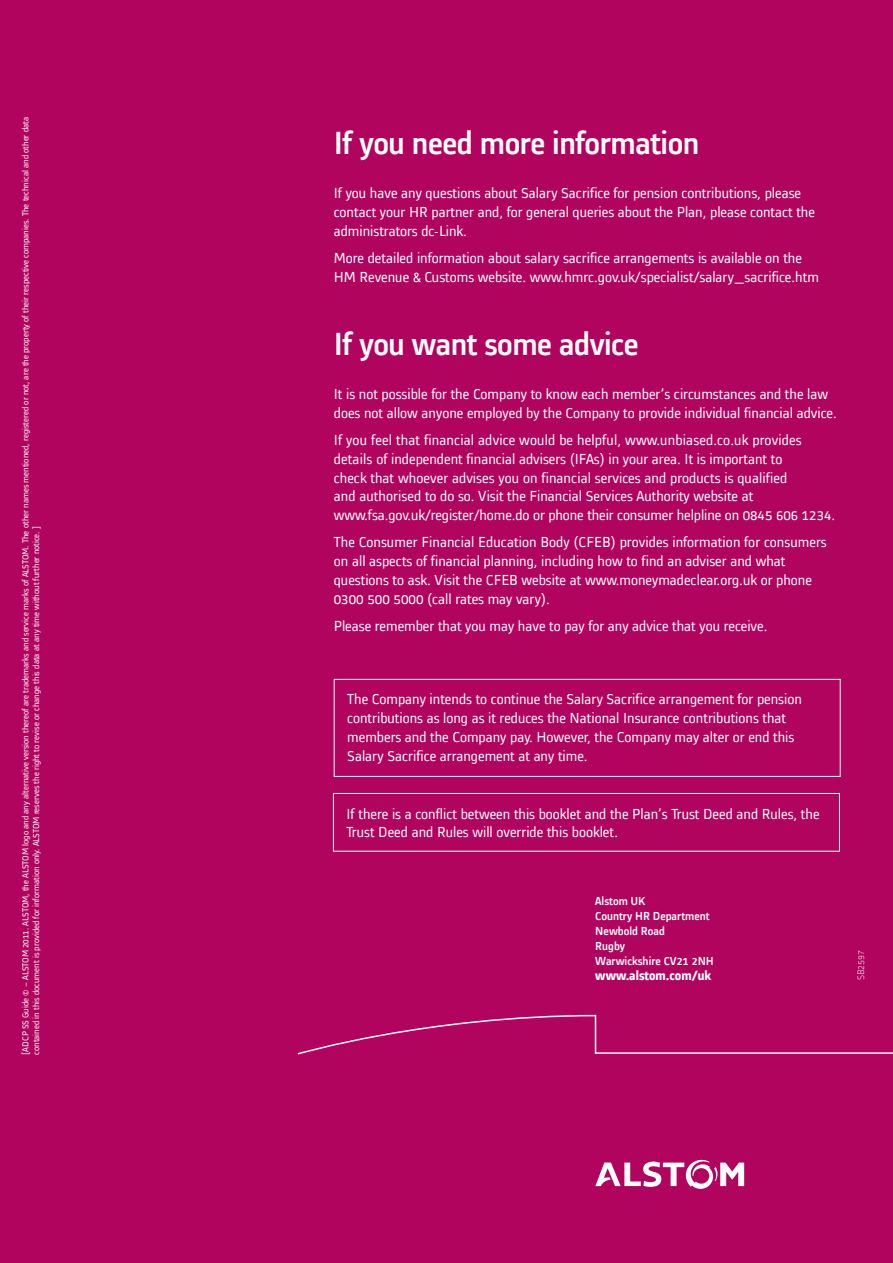
<style>
.page{position:relative;width:893px;height:1263px;background:#b1045e}
.page>*{position:absolute;margin:0;border:0;box-sizing:border-box;transform-origin:0 0}
.t1{font:500 33px "Alstom";letter-spacing:-.015em;color:#fff}
.t2{font:15px/18.8px "Alstom";color:#fff}
.t3{font:700 13.5px "Alstom";color:#fff}
.t4{font:500 12px/15px "Alstom";color:#fff}
.t5{font:300 9.75px "Alstom";color:#fff}
.t6{font:9px/10.8px "Alstom";color:#fff}
</style>
<div class="page">
<svg style="left:297px;top:1014px;width:596px;height:175px"></svg>
<div style="left:334px;top:679px;width:507px;height:98px;border:1px solid #fff"></div>
<div style="left:333px;top:793px;width:507px;height:58px;border:1px solid #fff"></div>
<p class="t6" style="left:19px;top:1054px;width:939px;rotate:-90deg">[ADCP SS Guide © – ALSTOM 2011. ALSTOM, the ALSTOM logo and any alternative version thereof are trademarks and service marks of ALSTOM. The other names mentioned, registered or not, are the property of their respective companies. The technical and other data contained in this document is provided for information only. ALSTOM reserves the right to revise or change this data at any time without further notice. ]</p>
<h1 class="t1" style="left:334px;top:120px;width:367px">If you need more information</h1>
<p class="t2" style="left:334px;top:183px;width:483px">If you have any questions about Salary Sacrifice for pension contributions, please contact your HR partner and, for general queries about the Plan, please contact the administrators dc-Link.</p>
<p class="t2" style="left:334px;top:247px;width:487px">More detailed information about salary sacrifice arrangements is available on the<br>HM Revenue &amp; Customs website. www.hmrc.gov.uk/specialist/salary_sacrifice.htm</p>
<h1 class="t1" style="left:334px;top:321px;width:306px">If you want some advice</h1>
<p class="t2" style="left:334px;top:383px;width:505px">It is not possible for the Company to know each member’s circumstances and the law does not allow anyone employed by the Company to provide individual financial advice.</p>
<p class="t2" style="left:334px;top:429px;width:503px">If you feel that financial advice would be helpful, www.unbiased.co.uk provides details of independent financial advisers (IFAs) in your area. It is important to<br>check that whoever advises you on financial services and products is qualified<br>and authorised to do so. Visit the Financial Services Authority website at www.fsa.gov.uk/register/home.do or phone their consumer helpline on 0845 606 1234.</p>
<p class="t2" style="left:334px;top:532px;width:494px">The Consumer Financial Education Body (CFEB) provides information for consumers on all aspects of financial planning, including how to find an adviser and what questions to ask. Visit the CFEB website at www.moneymadeclear.org.uk or phone 0300 500 5000 (call rates may vary).</p>
<p class="t2" style="left:334px;top:615px;width:435px">Please remember that you may have to pay for any advice that you receive.</p>
<p class="t2" style="left:347px;top:689px;width:456px">The Company intends to continue the Salary Sacrifice arrangement for pension contributions as long as it reduces the National Insurance contributions that members and the Company pay. However, the Company may alter or end this Salary Sacrifice arrangement at any time.</p>
<p class="t2" style="left:347px;top:803px;width:474px">If there is a conflict between this booklet and the Plan’s Trust Deed and Rules, the<br>Trust Deed and Rules will override this booklet.</p>
<p class="t4" style="left:595px;top:892px;width:120px">Alstom UK<br>Country HR Department<br>Newbold Road<br>Rugby<br>Warwickshire CV21 2NH</p>
<p class="t3" style="left:595px;top:966px;width:117px">www.alstom.com/uk</p>
<p class="t5" style="left:854px;top:980px;width:32px;rotate:-90deg">SB2597</p>
</div>
